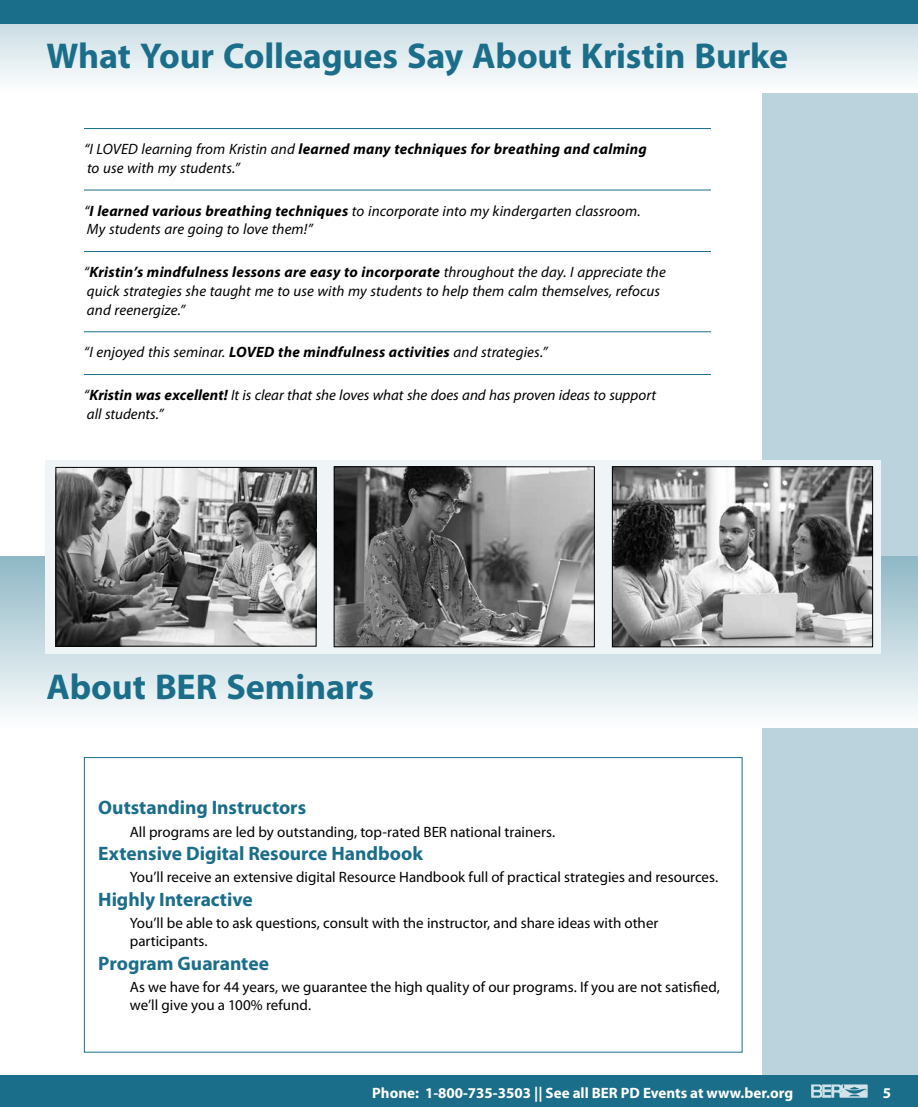
<style>
.page{position:relative;width:918px;height:1107px;background:#fff}
.page>*{position:absolute;margin:0;border:0;box-sizing:border-box;transform-origin:0 0}
.t1{font:700 36px "Myriad Pro";letter-spacing:-.005em;color:#1b6e8a}
.t2{font:700 19.5px "Myriad Pro";color:#1b6e8a}
.t3{font:italic 15px/18.8px "Myriad Pro";letter-spacing:.005em;color:#000}
.t4{font:15px/18px "Myriad Pro";color:#000}
.t5{font:700 15px "Myriad Pro";color:#fff}
.s1{font-weight:700}
</style>
<div class="page">
<div style="left:763px;top:0;width:155px;height:1107px;background:#bbd3dc"></div>
<div style="left:0;top:1076px;width:918px;height:31px;background:#1b6e8a"></div>
<svg style="left:811px;top:1084px;width:57px;height:14px"></svg>
<svg style="left:0;top:24px;width:918px;height:68px"></svg>
<div style="left:0;top:0;width:918px;height:24px;background:#1b6e8a"></div>
<hr style="left:84px;top:128px;width:627px;height:1px;background:#1b6e8a">
<hr style="left:84px;top:190px;width:627px;height:1px;background:#1b6e8a">
<hr style="left:84px;top:251px;width:627px;height:1px;background:#1b6e8a">
<hr style="left:84px;top:332px;width:627px;height:1px;background:#1b6e8a">
<hr style="left:84px;top:374px;width:627px;height:1px;background:#1b6e8a">
<div style="left:0;top:557px;width:918px;height:171px;background:linear-gradient(to bottom,#91b9c7,#fdfefe)"></div>
<div style="left:45px;top:460px;width:835px;height:194px;background:#eff5f7"></div>
<img style="left:58px;top:469px;width:256px;height:176px">
<div style="left:56px;top:467px;width:260px;height:180px;border:1px solid #000"></div>
<img style="left:336px;top:468px;width:257px;height:177px">
<div style="left:334px;top:466px;width:261px;height:181px;border:1px solid #000"></div>
<img style="left:614px;top:468px;width:257px;height:177px">
<div style="left:612px;top:466px;width:261px;height:181px;border:1px solid #000"></div>
<h1 class="t1" style="left:46px;top:32px;width:743px">What Your Colleagues Say About Kristin Burke</h1>
<p class="t3" style="left:84px;top:140px;width:564px">“I LOVED learning from Kristin and <span class="s1">learned many techniques for breathing and calming </span>to use with my students.”</p>
<p class="t3" style="left:84px;top:201px;width:558px">“<span class="s1">I learned various breathing techniques</span> to incorporate into my kindergarten classroom.<br>My students are going to love them!”</p>
<p class="t3" style="left:84px;top:263px;width:583px">“<span class="s1">Kristin’s mindfulness lessons are easy to incorporate</span> throughout the day. I appreciate the quick strategies she taught me to use with my students to help them calm themselves, refocus and reenergize.”</p>
<p class="t3" style="left:84px;top:343px;width:465px">“I enjoyed this seminar. <span class="s1">LOVED the mindfulness activities</span> and strategies.”</p>
<p class="t3" style="left:84px;top:386px;width:574px">“<span class="s1">Kristin was excellent!</span> It is clear that she loves what she does and has proven ideas to support all students.”</p>
<h1 class="t1" style="left:46px;top:663px;width:329px">About BER Seminars</h1>
<h2 class="t2" style="left:98px;top:795px;width:209px">Outstanding Instructors</h2>
<p class="t4" style="left:130px;top:822px;width:427px">All programs are led by outstanding, top-rated BER national trainers.</p>
<h2 class="t2" style="left:98px;top:841px;width:326px">Extensive Digital Resource Handbook</h2>
<p class="t4" style="left:130px;top:868px;width:590px">You’ll receive an extensive digital Resource Handbook full of practical strategies and resources.</p>
<h2 class="t2" style="left:98px;top:887px;width:156px">Highly Interactive</h2>
<p class="t4" style="left:130px;top:914px;width:530px">You’ll be able to ask questions, consult with the instructor, and share ideas with other participants.</p>
<h2 class="t2" style="left:98px;top:951px;width:172px">Program Guarantee</h2>
<p class="t4" style="left:130px;top:978px;width:592px">As we have for 44 years, we guarantee the high quality of our programs. If you are not satisfied, we’ll give you a 100% refund.</p>
<p class="t5" style="left:372px;top:1083px;width:422px">Phone: 1-800-735-3503 || See all BER PD Events at www.ber.org</p>
<p class="t5" style="left:883px;top:1083px;width:10px">5</p>
</div>
